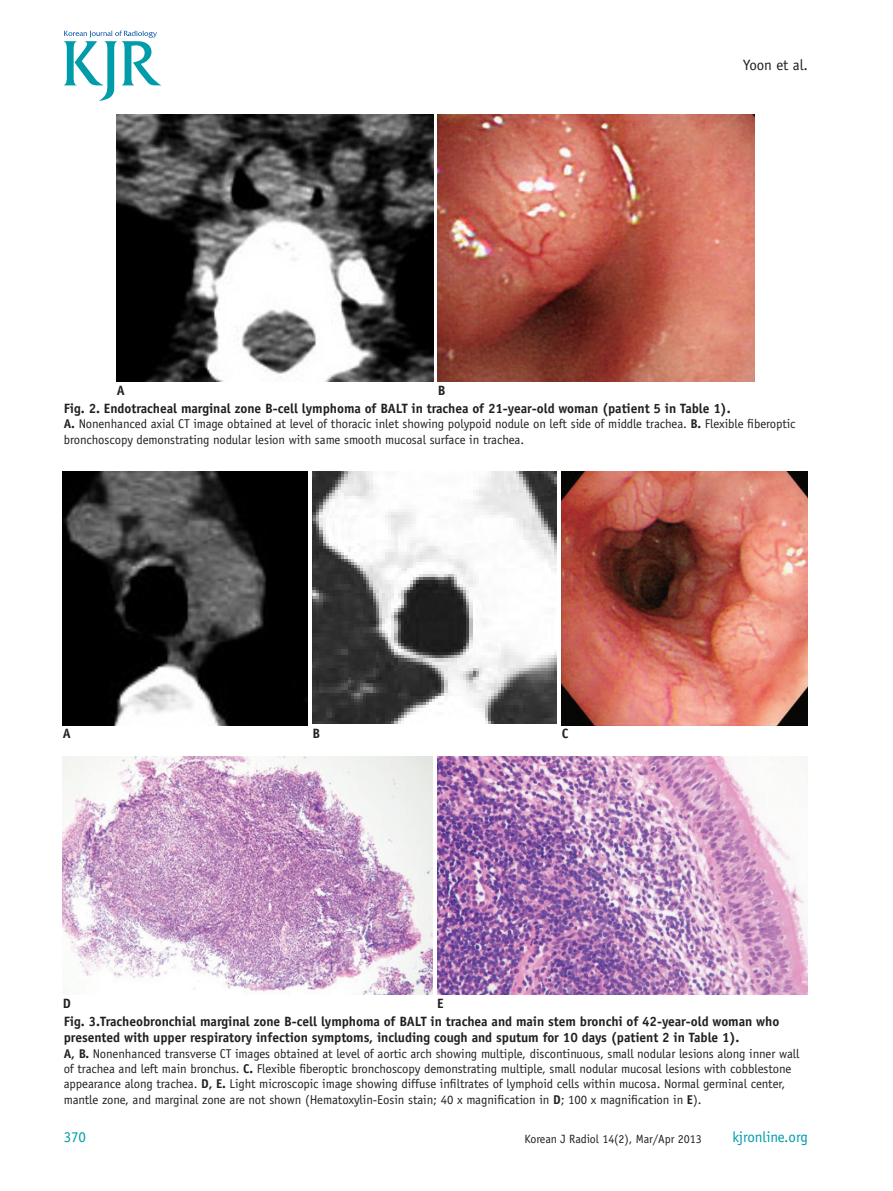
<style>
.page{position:relative;width:893px;height:1191px;background:#fff}
.page>*{position:absolute;margin:0;border:0;box-sizing:border-box;transform-origin:0 0}
.t1{font:15px "Officina Sans Std";letter-spacing:-.005em;color:#009caa}
.t2{font:15px "Officina Sans Std";letter-spacing:-.005em;color:#231f20}
.그림제목{font:700 13.5px/16.2px "Officina Sans Std";letter-spacing:-.005em;color:#231f20}
.그림제목1{font:12.75px/15.3px "Officina Sans Std";letter-spacing:-.005em;color:#231f20}
.t3{font:12px "Officina Sans Std";letter-spacing:-.005em;color:#231f20}
.s1{font-weight:700}
</style>
<div class="page">
<svg style="left:64px;top:31px;width:97px;height:70px"></svg>
<img style="left:117px;top:115px;width:317px;height:266px">
<img style="left:438px;top:115px;width:317px;height:266px">
<img style="left:63px;top:471px;width:244px;height:254px">
<img style="left:562px;top:471px;width:245px;height:254px">
<img style="left:312px;top:471px;width:245px;height:253px">
<img style="left:63px;top:757px;width:370px;height:237px">
<img style="left:437px;top:757px;width:370px;height:237px">
<p class="t2" style="left:743px;top:56px;width:66px">Yoon et al.</p>
<p class="그림제목" style="left:117px;top:382px;width:10px">A</p>
<p class="그림제목" style="left:438px;top:382px;width:9px">B</p>
<p class="그림제목" style="left:64px;top:400px;width:669px">Fig. 2. Endotracheal marginal zone B-cell lymphoma of BALT in trachea of 21-year-old woman (patient 5 in Table 1).</p>
<p class="그림제목1" style="left:64px;top:416px;width:733px"><span class="s1">A.</span> Nonenhanced axial CT image obtained at level of thoracic inlet showing polypoid nodule on left side of middle trachea. <span class="s1">B.</span> Flexible fiberoptic bronchoscopy demonstrating nodular lesion with same smooth mucosal surface in trachea.</p>
<p class="그림제목" style="left:63px;top:725px;width:10px">A</p>
<p class="그림제목" style="left:312px;top:725px;width:9px">B</p>
<p class="그림제목" style="left:562px;top:725px;width:8px">C</p>
<p class="그림제목" style="left:63px;top:995px;width:10px">D</p>
<p class="그림제목" style="left:437px;top:995px;width:8px">E</p>
<p class="그림제목" style="left:64px;top:1013px;width:717px">Fig. 3.Tracheobronchial marginal zone B-cell lymphoma of BALT in trachea and main stem bronchi of 42-year-old woman who presented with upper respiratory infection symptoms, including cough and sputum for 10 days (patient 2 in Table 1).</p>
<p class="그림제목1" style="left:64px;top:1046px;width:737px"><span class="s1">A, B.</span> Nonenhanced transverse CT images obtained at level of aortic arch showing multiple, discontinuous, small nodular lesions along inner wall of trachea and left main bronchus. <span class="s1">C.</span> Flexible fiberoptic bronchoscopy demonstrating multiple, small nodular mucosal lesions with cobblestone appearance along trachea. <span class="s1">D, E.</span> Light microscopic image showing diffuse infiltrates of lymphoid cells within mucosa. Normal germinal center, mantle zone, and marginal zone are not shown (Hematoxylin-Eosin stain; 40 x magnification in <span class="s1">D</span>; 100 x magnification in <span class="s1">E</span>).</p>
<p class="t1" style="left:64px;top:1128px;width:24px">370</p>
<p class="t3" style="left:524px;top:1132px;width:179px">Korean J Radiol 14(2), Mar/Apr 2013</p>
<p class="t1" style="left:732px;top:1128px;width:77px">kjronline.org</p>
</div>
